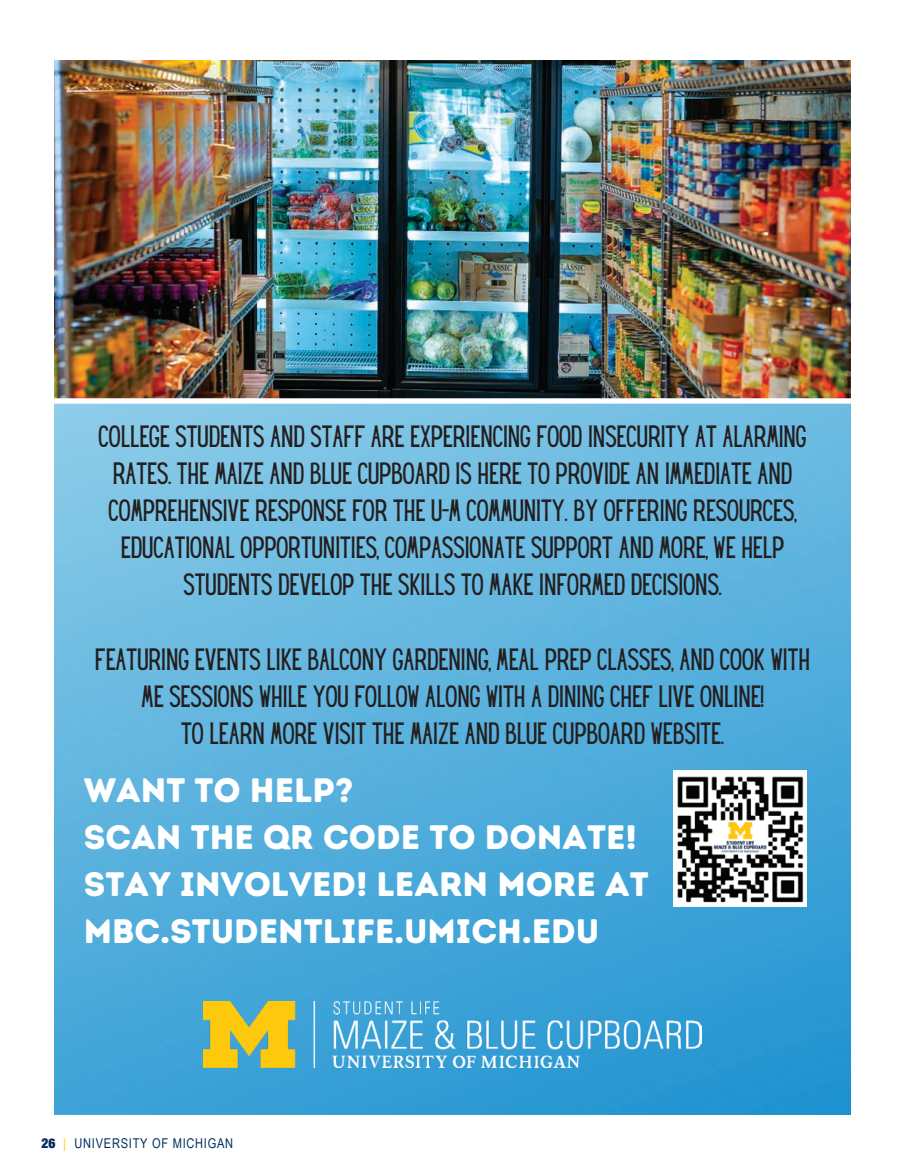
<style>
.page{position:relative;width:905px;height:1175px;background:#fff}
.page>*{position:absolute;margin:0;border:0;box-sizing:border-box;transform-origin:0 0}
.t1{font:33.9px/46.8px "Intro Rust Base";color:#fff}
.t2{font:26.85px/37px "Hey Gotcha";color:#231f20;text-align:center}
.t3{font:13.5px "Arial Narrow";letter-spacing:.055em;color:#002d5e}
.s1{font-family:"Helvetica Neue";font-weight:900;font-stretch:condensed}
.s2{color:#fece08}
</style>
<div class="page">
<img style="left:54px;top:404px;width:796px;height:710px">
<img style="left:54px;top:61px;width:796px;height:337px">
<img style="left:673px;top:770px;width:133px;height:136px">
<img style="left:203px;top:1001px;width:498px;height:66px">
<p class="t2" style="left:99px;top:418px;width:709px">COLLEGE STUDENTS AND STAFF ARE EXPERIENCING FOOD INSECURITY AT ALARMING RATES. THE MAIZE AND BLUE CUPBOARD IS HERE TO PROVIDE AN IMMEDIATE AND COMPREHENSIVE RESPONSE FOR THE U-M COMMUNITY. BY OFFERING RESOURCES, EDUCATIONAL OPPORTUNITIES, COMPASSIONATE SUPPORT AND MORE, WE HELP STUDENTS DEVELOP THE SKILLS TO MAKE INFORMED DECISIONS.</p>
<p class="t2" style="left:95px;top:640px;width:716px">FEATURING EVENTS LIKE BALCONY GARDENING, MEAL PREP CLASSES, AND COOK WITH<br>ME SESSIONS WHILE YOU FOLLOW ALONG WITH A DINING CHEF LIVE ONLINE!<br>TO LEARN MORE VISIT THE MAIZE AND BLUE CUPBOARD WEBSITE.</p>
<p class="t1" style="left:84px;top:767px;width:566px">WANT TO HELP?<br>SCAN THE QR CODE TO DONATE!<br>STAY INVOLVED! LEARN MORE AT<br>MBC.STUDENTLIFE.UMICH.EDU</p>
<p class="t3" style="left:42px;top:1133px;width:193px"><span class="s1">26</span> <span class="s2">|</span> UNIVERSITY OF MICHIGAN</p>
</div>
